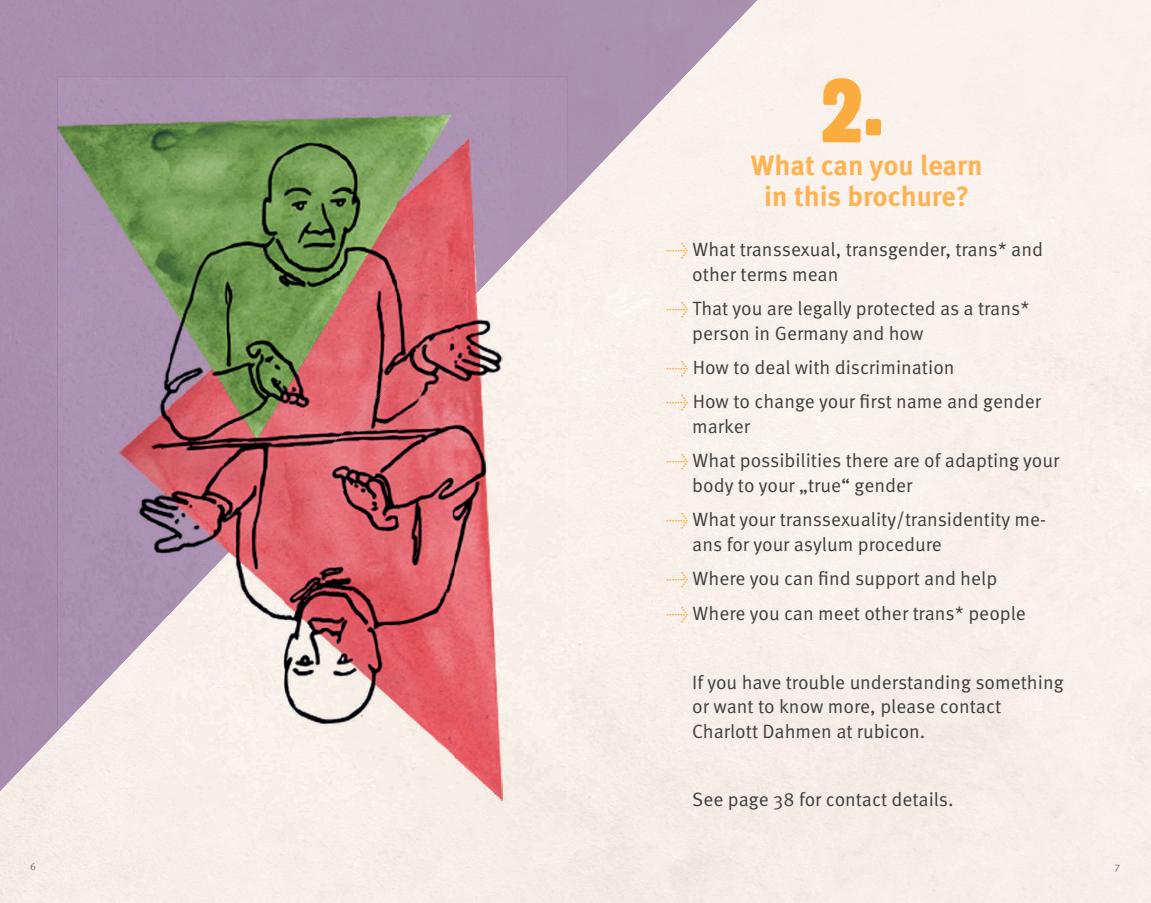
<style>
.page{position:relative;width:1151px;height:903px;background:#fff}
.page>*{position:absolute;margin:0;border:0;box-sizing:border-box;transform-origin:0 0}
.t1{font:condensed 96.25px "Block T";color:#fbac3f}
.t2{font:700 28px/31.5px "Meta OT";color:#fbb353;text-align:center}
.t3{font:19.25px/24.5px "Meta OT Norm";color:#3e3e3f}
.t4{font:10.5px "Meta OT Norm";color:#757679}
.s1{color:#fbb353}
</style>
<div class="page">
<div style="left:0;top:791px;width:60px;height:112px;background:#f5ece6"></div>
<div style="left:567px;top:176px;width:190px;height:615px;background:#f8f0eb"></div>
<img style="left:567px;top:0;width:190px;height:176px">
<div style="left:505px;top:0;width:85px;height:76px;background:#ab90af"></div>
<div style="left:337px;top:0;width:84px;height:76px;background:#ab90af"></div>
<img style="left:567px;top:154px;width:22px;height:44px">
<div style="left:0;top:0;width:253px;height:202px;background:#ab90af"></div>
<div style="left:0;top:0;width:168px;height:176px;background:#aa8faf"></div>
<div style="left:0;top:0;width:84px;height:88px;background:#aa8faf"></div>
<div style="left:0;top:202px;width:58px;height:89px;background:#aa8eaf"></div>
<div style="left:0;top:291px;width:58px;height:87px;background:#aa8eaf"></div>
<div style="left:0;top:378px;width:58px;height:89px;background:#a98dae"></div>
<div style="left:0;top:467px;width:58px;height:88px;background:#a88dae"></div>
<div style="left:0;top:555px;width:58px;height:87px;background:#a78bad"></div>
<img style="left:0;top:642px;width:58px;height:149px">
<img style="left:454px;top:258px;width:113px;height:545px">
<img style="left:398px;top:376px;width:56px;height:427px">
<img style="left:341px;top:436px;width:57px;height:367px">
<img style="left:284px;top:495px;width:57px;height:308px">
<img style="left:228px;top:554px;width:56px;height:249px">
<img style="left:58px;top:76px;width:113px;height:655px">
<img style="left:170px;top:76px;width:58px;height:537px">
<img style="left:227px;top:76px;width:58px;height:478px">
<img style="left:284px;top:76px;width:57px;height:419px">
<img style="left:340px;top:76px;width:58px;height:360px">
<img style="left:397px;top:76px;width:57px;height:300px">
<img style="left:453px;top:76px;width:58px;height:241px">
<img style="left:510px;top:76px;width:57px;height:182px">
<svg style="left:860px;top:394px;width:9px;height:14px"></svg>
<svg style="left:819px;top:571px;width:9px;height:14px"></svg>
<h1 class="t1" style="left:821px;top:56px;width:64px">2.</h1>
<h2 class="t2" style="left:751px;top:150px;width:233px">What can you learn in this brochure?</h2>
<p class="t3" style="left:692px;top:237px;width:352px;text-indent:-26px"><span class="s1">→</span> What transsexual, transgender, trans* and other terms mean</p>
<p class="t3" style="left:692px;top:296px;width:339px;text-indent:-26px"><span class="s1">→</span> That you are legally protected as a trans* person in Germany and how</p>
<p class="t3" style="left:666px;top:355px;width:290px"><span class="s1">→</span> How to deal with discrimination</p>
<p class="t3" style="left:692px;top:390px;width:350px;text-indent:-26px"><span class="s1">→</span> How to change your rst name and gender marker</p>
<p class="t3" style="left:692px;top:449px;width:368px;text-indent:-26px"><span class="s1">→</span> What possibilities there are of adapting your body to your „true“ gender</p>
<p class="t3" style="left:692px;top:508px;width:355px;text-indent:-26px"><span class="s1">→</span> What your transsexuality/transidentity me&shy;ans for your asylum procedure</p>
<p class="t3" style="left:666px;top:566px;width:333px"><span class="s1">→</span> Where you can nd support and help</p>
<p class="t3" style="left:666px;top:601px;width:361px"><span class="s1">→</span> Where you can meet other trans* people</p>
<p class="t3" style="left:692px;top:670px;width:373px">If you have trouble understanding something or want to know more, please contact<br>Charlott Dahmen at rubicon.</p>
<p class="t3" style="left:692px;top:788px;width:263px">See page 38 for contact details.</p>
<p class="t4" style="left:30px;top:860px;width:8px">6</p>
<p class="t4" style="left:1115px;top:860px;width:7px">7</p>
</div>
